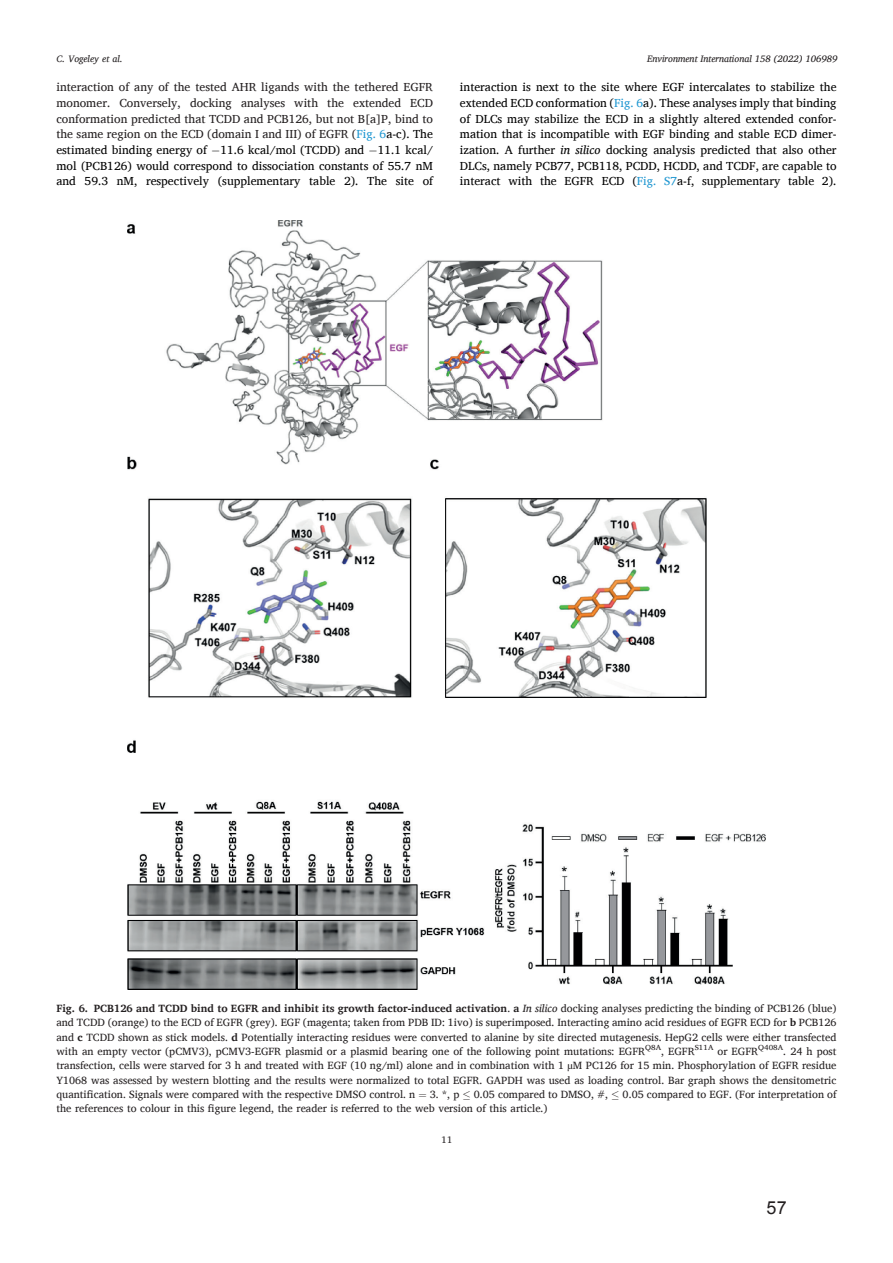
<style>
.page{position:relative;width:893px;height:1263px;background:#fff}
.page>*{position:absolute;margin:0;border:0;box-sizing:border-box;transform-origin:0 0}
.t1{font:18px "Arial MT4";color:#231f20}
.t2{font:12px/15.8px "Charis SIL4";color:#000001;text-align:justify}
.t3{font:12px/15.8px "Charis SIL4";color:#231f20;text-align:justify}
.t4{font:10.8px/14.4px "Charis SIL4";color:#231f20;text-align:justify}
.t5{font:9.6px "Charis SIL Italic 4";color:#231f20}
.t6{font:9.6px "Charis SIL Italic 3";color:#231f20}
.t7{font:9.6px "Charis SIL3";color:#231f20}
.t8{font:7.5px "Charis SIL4";color:#231f20;scale:1.07 1}
.s1{color:#2097d1}
.s2{color:#000001}
.s3{font-family:"Charis SIL Italic 3"}
.s4{font-family:"Charis SIL Bold 2"}
.s5{font-family:"STIX Regular 29"}
</style>
<div class="page">
<img style="left:128px;top:220px;width:637px;height:769px">
<p class="t6" style="left:56px;top:53px;width:68px">C. Vogeley et al.</p>
<p class="t5" style="left:647px;top:53px;width:192px">Environment International 158 (2022) 106989</p>
<p class="t3" style="left:56px;top:79px;width:378px">interaction of any of the tested AHR ligands with the tethered EGFR monomer. Conversely, docking analyses with the extended ECD conformation predicted that TCDD and PCB126, but not B[a]P, bind to the same region on the ECD (domain I and III) of EGFR (<span class="s1">Fig. 6</span><span class="s2">a-c). The estimated binding energy of 11.6 kcal/mol (TCDD) and 11.1 kcal/ mol (PCB126) would correspond to dissociation constants of 55.7 nM and 59.3 nM, respectively (supplementary table 2). The site of</span></p>
<p class="t2" style="left:460px;top:79px;width:378px">interaction is next to the site where EGF intercalates to stabilize the extended ECD conformation (<span class="s1">Fig. 6</span>a). These analyses imply that binding of DLCs may stabilize the ECD in a slightly altered extended confor&shy;mation that is incompatible with EGF binding and stable ECD dimer&shy;ization. A further <span class="s3">in silico</span> docking analysis predicted that also other DLCs, namely PCB77, PCB118, PCDD, HCDD, and TCDF, are capable to interact with the EGFR ECD (<span class="s1">Fig. S7</span>a-f, supplementary table 2).</p>
<p class="t4" style="left:56px;top:1001px;width:782px"><span class="s4">Fig. 6. PCB126 and TCDD bind to EGFR and inhibit its growth factor-induced activation</span>. <span class="s4">a</span> <span class="s3">In silico</span> docking analyses predicting the binding of PCB126 (blue) and TCDD (orange) to the ECD of EGFR (grey). EGF (magenta; taken from PDB ID: 1ivo) is superimposed. Interacting amino acid residues of EGFR ECD for <span class="s4">b</span> PCB126 and <span class="s4">c</span> TCDD shown as stick models. <span class="s4">d</span> Potentially interacting residues were converted to alanine by site directed mutagenesis. HepG2 cells were either transfected with an empty vector (pCMV3), pCMV3-EGFR plasmid or a plasmid bearing one of the following point mutations: EGFR</p>
<p class="t8" style="left:645px;top:1043px;width:16px">Q8A</p>
<p class="t4" style="left:661px;top:1044px;width:35px">, EGFR</p>
<p class="t8" style="left:695px;top:1043px;width:19px">S11A</p>
<p class="t4" style="left:717px;top:1044px;width:42px">or EGFR</p>
<p class="t8" style="left:758px;top:1043px;width:25px">Q408A</p>
<p class="t4" style="left:56px;top:1044px;width:782px;text-indent:727px">. 24 h post transfection, cells were starved for 3 h and treated with EGF (10 ng/ml) alone and in combination with 1 <span class="s5">µ</span>M PC126 for 15 min. Phosphorylation of EGFR residue Y1068 was assessed by western blotting and the results were normalized to total EGFR. GAPDH was used as loading control. Bar graph shows the densitometric quantification. Signals were compared with the respective DMSO control. n</p>
<p class="t4" style="left:56px;top:1087px;width:782px;text-indent:373px">3. *, p ≤ 0.05 compared to DMSO, #, ≤ 0.05 compared to EGF. (For interpretation of the references to colour in this figure legend, the reader is referred to the web version of this article.)</p>
<p class="t7" style="left:442px;top:1134px;width:12px">11</p>
<h1 class="t1" style="left:767px;top:1196px;width:22px">57</h1>
</div>
